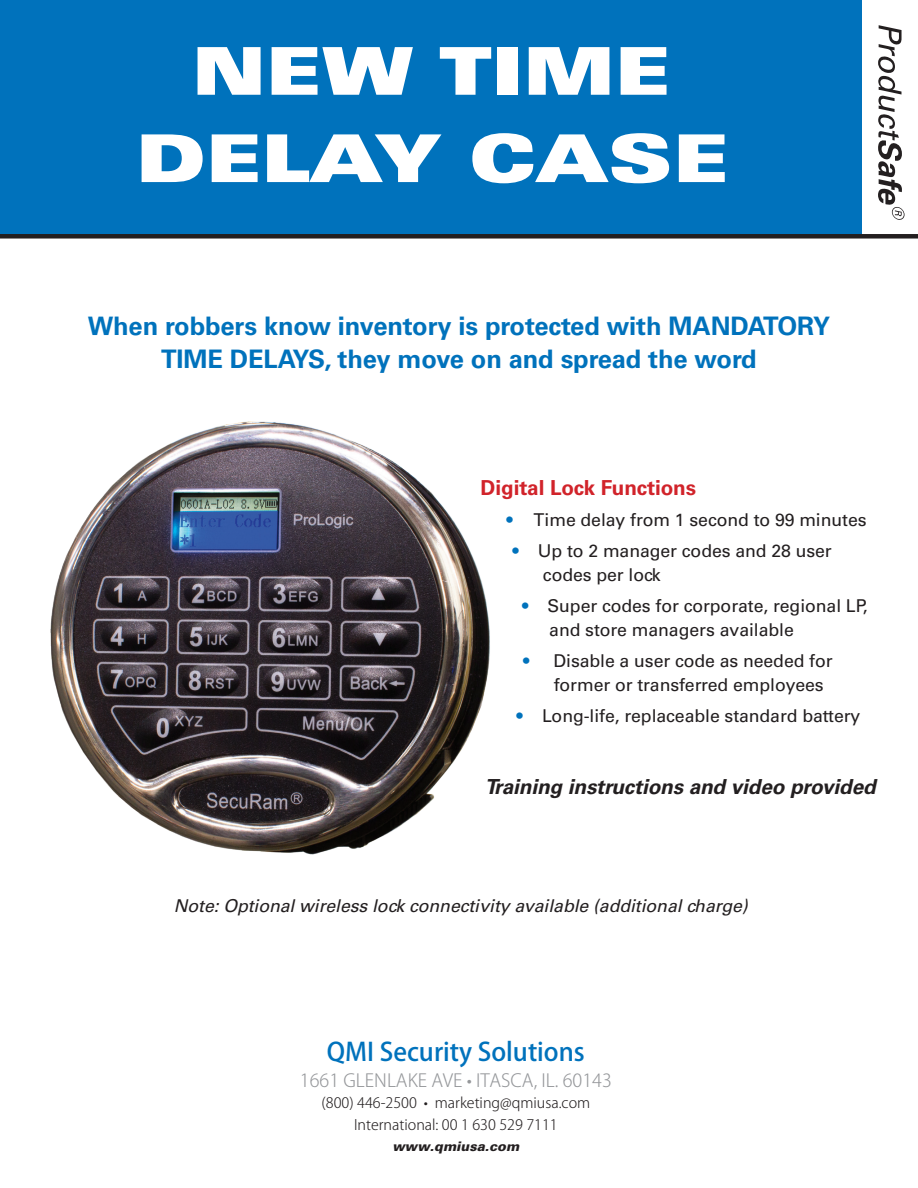
<style>
.page{position:relative;width:918px;height:1188px;background:#fff}
.page>*{position:absolute;margin:0;border:0;box-sizing:border-box;transform-origin:0 0}
.t1{font:66px/87.3px "Univers LT Std X Black Ex";color:#fff;text-align:center}
.t2{font:700 25.5px/33px "Univers LT Std";letter-spacing:-.005em;color:#0072bc;text-align:center}
.t3{font:500 25.2px "Koz Go Pr 6 N";color:#0072bc}
.t4{font:italic 700 20.7px "Univers LT Std";letter-spacing:-.005em;color:#231f20}
.t5{font:700 20.7px "Univers LT Std";letter-spacing:-.005em;color:#d1232a}
.t6{font:300 18px "Koz Go Pr 6 N";color:#95979a}
.t7{font:17.7px/24.2px "Univers LT Std";letter-spacing:-.005em;color:#231f20}
.t8{font:italic 17.7px "Univers LT Std";letter-spacing:-.005em;color:#231f20}
.t9{font:300 14.4px/21.6px "Koz Go Pr 6 N";color:#231f20;text-align:center}
.t10{font:italic 900 13.2px "Univers LT Std";color:#231f20}
.s1{color:#0072bc}
</style>
<div class="page">
<div style="left:0;top:0;width:918px;height:238px;background:#0072bc"></div>
<div style="left:863px;top:0;width:55px;height:238px;background:#fff"></div>
<svg style="left:878px;top:25px;width:27px;height:195px"></svg>
<div style="left:0;top:234px;width:918px;height:5px;background:#231f20"></div>
<img style="left:50px;top:421px;width:440px;height:434px">
<h1 class="t1" style="left:136px;top:27px;width:594px">NEW TIME<br>DELAY CASE</h1>
<h2 class="t2" style="left:88px;top:309px;width:744px">When robbers know inventory is protected with MANDATORY<br>TIME DELAYS, they move on and spread the word</h2>
<p class="t5" style="left:481px;top:476px;width:217px">Digital Lock Functions</p>
<p class="t7" style="left:506px;top:508px;width:362px"><span class="s1">•</span> Time delay from 1 second to 99 minutes</p>
<p class="t7" style="left:543px;top:539px;width:290px;text-indent:-30px"><span class="s1">•</span> Up to 2 manager codes and 28 user codes per lock</p>
<p class="t7" style="left:549px;top:594px;width:320px;text-indent:-27px"><span class="s1">•</span> Super codes for corporate, regional LP, and store managers available</p>
<p class="t7" style="left:554px;top:649px;width:280px;text-indent:-30px"><span class="s1">•</span> Disable a user code as needed for former or transferred employees</p>
<p class="t7" style="left:517px;top:704px;width:345px"><span class="s1">•</span> Long-life, replaceable standard battery</p>
<p class="t4" style="left:485px;top:774px;width:392px">Training instructions and video provided</p>
<p class="t8" style="left:174px;top:895px;width:576px">Note: Optional wireless lock connectivity available (additional charge)</p>
<h3 class="t3" style="left:327px;top:1038px;width:259px">QMI Security Solutions</h3>
<p class="t6" style="left:300px;top:1070px;width:313px">1661 GLENLAKE AVE • ITASCA, IL. 60143</p>
<p class="t9" style="left:322px;top:1092px;width:270px">(800) 446-2500 • marketing@qmiusa.com<br>International: 00 1 630 529 7111</p>
<p class="t10" style="left:393px;top:1138px;width:128px">www.qmiusa.com</p>
</div>
